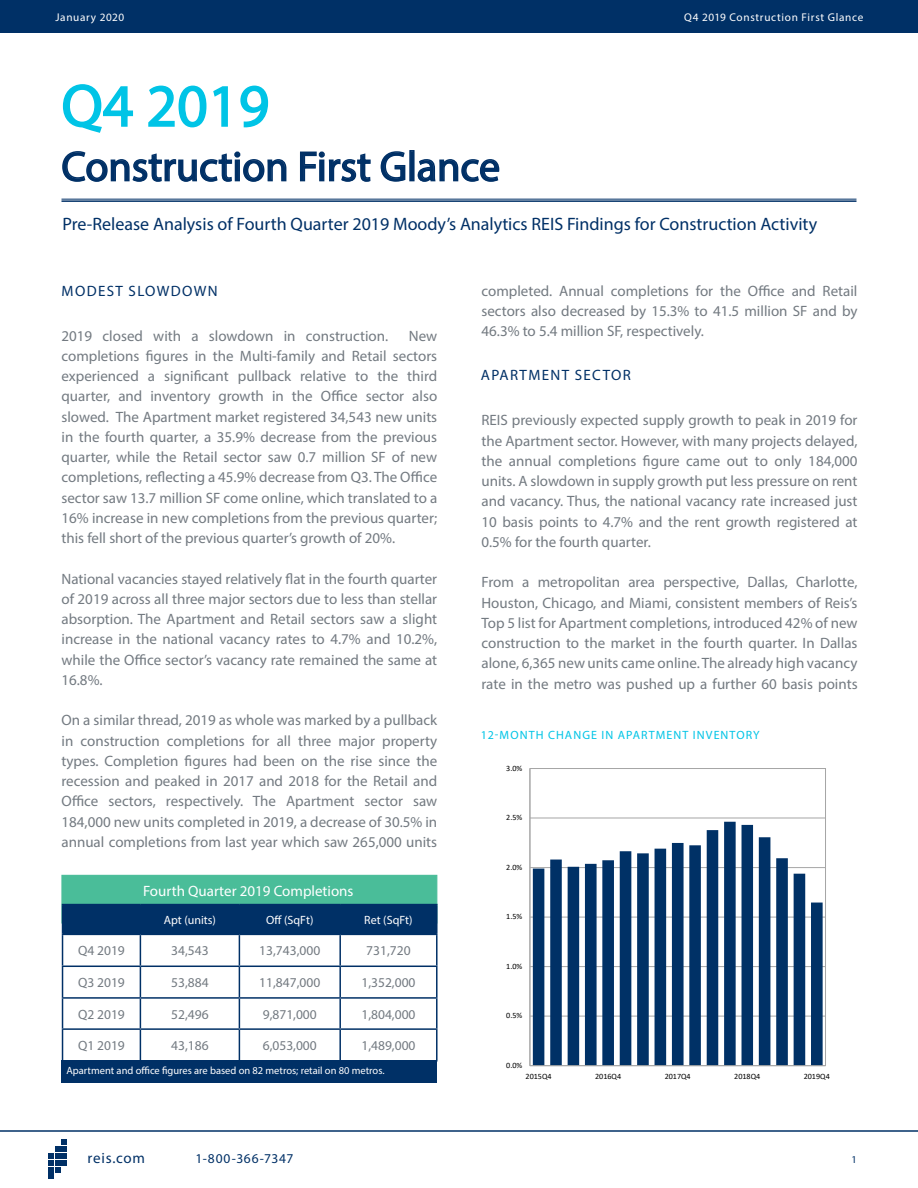
<style>
.page{position:relative;width:918px;height:1188px;background:#fff}
.page>*{position:absolute;margin:0;border:0;box-sizing:border-box;transform-origin:0 0}
.t1{font:60px "Myriad Pro";color:#00c4e6}
.t2{font:42px "Myriad Pro";color:#003066}
.t3{font:18px "Myriad Pro";color:#003066}
.t4{font:15px/20.2px "Myriad Pro";color:#737a81;text-align:justify}
.t5{font:15px "Myriad Pro";letter-spacing:.09em;color:#003066}
.t6{font:15px "Myriad Pro";color:#fff}
.t7{font:13.5px "Myriad Pro";color:#737a81}
.t8{font:13.5px "Myriad Pro";letter-spacing:.06em;color:#003066}
.t9{font:12px "Myriad Pro";letter-spacing:.09em;color:#00c4e6}
.t10{font:12px "Myriad Pro";color:#fff}
.t11{font:11.25px "Myriad Pro";letter-spacing:.06em;color:#fff}
.t12{font:10.5px "Myriad Pro";color:#fff}
.t13{font:10.5px "Myriad Pro";color:#003066}
.t14{font:8.1px "Calibri";letter-spacing:.005em;color:#000}
</style>
<div class="page">
<div style="left:0;top:0;width:918px;height:33px;background:#003066"></div>
<svg style="left:48px;top:1140px;width:19px;height:39px"></svg>
<hr style="left:0;top:1130px;width:918px;height:2px;background:#003066">
<div style="left:62px;top:1060px;width:375px;height:23px;background:#003066"></div>
<svg style="left:62px;top:84px;width:72px;height:49px"></svg>
<svg style="left:148px;top:85px;width:80px;height:43px"></svg>
<svg style="left:240px;top:85px;width:29px;height:43px"></svg>
<svg style="left:62px;top:151px;width:225px;height:31px"></svg>
<svg style="left:300px;top:151px;width:71px;height:31px"></svg>
<svg style="left:380px;top:151px;width:26px;height:31px"></svg>
<div style="left:409px;top:150px;width:6px;height:31px;border:2px solid #003066"></div>
<svg style="left:417px;top:159px;width:83px;height:23px"></svg>
<hr style="left:62px;top:199px;width:794px;height:1px;background:#003066">
<hr style="left:62px;top:200px;width:794px;height:2px;background:#003066">
<hr style="left:530px;top:1016px;width:296px;height:1px;background:#a6a6a6">
<hr style="left:530px;top:966px;width:296px;height:1px;background:#a6a6a6">
<hr style="left:530px;top:917px;width:296px;height:1px;background:#a6a6a6">
<hr style="left:530px;top:867px;width:296px;height:1px;background:#a6a6a6">
<hr style="left:530px;top:818px;width:296px;height:1px;background:#a6a6a6">
<svg style="left:533px;top:822px;width:290px;height:243px;fill:#003166"></svg>
<hr style="left:530px;top:769px;width:1px;height:297px;background:#a6a6a6">
<hr style="left:530px;top:1065px;width:296px;height:1px;background:#a6a6a6">
<div style="left:61px;top:875px;width:376px;height:49px;background:#4abd99"></div>
<hr style="left:62px;top:904px;width:78px;height:1px;background:#003066">
<hr style="left:140px;top:904px;width:99px;height:1px;background:#003066">
<hr style="left:239px;top:904px;width:101px;height:1px;background:#003066">
<div style="left:62px;top:905px;width:374px;height:29px;background:#003066"></div>
<hr style="left:340px;top:904px;width:98px;height:1px;background:#003066">
<hr style="left:339px;top:905px;width:2px;height:29px;background:#003066">
<hr style="left:436px;top:905px;width:2px;height:29px;background:#003066">
<hr style="left:62px;top:934px;width:78px;height:1px;background:#003066">
<hr style="left:62px;top:935px;width:1px;height:31px;background:#003066">
<hr style="left:140px;top:934px;width:99px;height:1px;background:#003066">
<hr style="left:140px;top:935px;width:1px;height:31px;background:#003066">
<hr style="left:239px;top:934px;width:101px;height:1px;background:#003066">
<hr style="left:239px;top:935px;width:1px;height:31px;background:#003066">
<hr style="left:340px;top:934px;width:98px;height:1px;background:#003066">
<hr style="left:339px;top:935px;width:2px;height:31px;background:#003066">
<hr style="left:436px;top:935px;width:2px;height:31px;background:#003066">
<hr style="left:62px;top:966px;width:78px;height:1px;background:#003066">
<hr style="left:62px;top:967px;width:1px;height:30px;background:#003066">
<hr style="left:140px;top:966px;width:99px;height:1px;background:#003066">
<hr style="left:140px;top:967px;width:1px;height:30px;background:#003066">
<hr style="left:239px;top:966px;width:101px;height:1px;background:#003066">
<hr style="left:239px;top:967px;width:1px;height:30px;background:#003066">
<hr style="left:340px;top:966px;width:98px;height:1px;background:#003066">
<hr style="left:339px;top:967px;width:2px;height:30px;background:#003066">
<hr style="left:436px;top:967px;width:2px;height:30px;background:#003066">
<hr style="left:62px;top:997px;width:78px;height:2px;background:#003066">
<svg style="left:62px;top:999px;width:1px;height:29px"></svg>
<hr style="left:140px;top:997px;width:99px;height:2px;background:#003066">
<svg style="left:140px;top:999px;width:1px;height:29px"></svg>
<hr style="left:239px;top:997px;width:101px;height:2px;background:#003066">
<svg style="left:239px;top:999px;width:1px;height:29px"></svg>
<hr style="left:340px;top:997px;width:98px;height:2px;background:#003066">
<hr style="left:339px;top:999px;width:2px;height:29px;background:#003066">
<hr style="left:436px;top:999px;width:2px;height:29px;background:#003066">
<hr style="left:62px;top:1028px;width:78px;height:2px;background:#003066">
<hr style="left:62px;top:1030px;width:1px;height:30px;background:#003066">
<hr style="left:140px;top:1028px;width:99px;height:2px;background:#003066">
<hr style="left:140px;top:1030px;width:1px;height:30px;background:#003066">
<hr style="left:239px;top:1028px;width:101px;height:2px;background:#003066">
<hr style="left:239px;top:1030px;width:1px;height:30px;background:#003066">
<hr style="left:340px;top:1028px;width:98px;height:2px;background:#003066">
<hr style="left:339px;top:1030px;width:2px;height:30px;background:#003066">
<hr style="left:436px;top:1030px;width:2px;height:30px;background:#003066">
<hr style="left:340px;top:1060px;width:98px;height:2px;background:#003066">
<p class="t11" style="left:56px;top:10px;width:70px">January 2020</p>
<p class="t11" style="left:684px;top:10px;width:181px">Q4 2019 Construction First Glance</p>
<h1 class="t1" style="left:62px;top:69px;width:209px">Q4 2019</h1>
<h2 class="t2" style="left:62px;top:141px;width:440px">Construction First Glance</h2>
<p class="t3" style="left:62px;top:213px;width:756px">Pre-Release Analysis of Fourth Quarter 2019 Moody’s Analytics REIS Findings for Construction Activity</p>
<p class="t5" style="left:62px;top:281px;width:158px">MODEST SLOWDOWN</p>
<p class="t4" style="left:62px;top:325px;width:328px">2019 closed with a slowdown in construction.</p>
<p class="t4" style="left:62px;top:325px;width:377px;text-indent:347px">New completions figures in the Multi-family and Retail sectors experienced a significant pullback relative to the third quarter, and inventory growth in the Office sector also slowed. The Apartment market registered 34,543 new units in the fourth quarter, a 35.9% decrease from the previous quarter, while the Retail sector saw 0.7 million SF of new completions, reflecting a 45.9% decrease from Q3. The Office sector saw 13.7 million SF come online, which translated to a 16% increase in new completions from the previous quarter; this fell short of the previous quarter’s growth of 20%.</p>
<p class="t4" style="left:62px;top:568px;width:377px">National vacancies stayed relatively flat in the fourth quarter of 2019 across all three major sectors due to less than stellar absorption. The Apartment and Retail sectors saw a slight increase in the national vacancy rates to 4.7% and 10.2%, while the Office sector’s vacancy rate remained the same at 16.8%.</p>
<p class="t4" style="left:62px;top:710px;width:377px">On a similar thread, 2019 as whole was marked by a pullback in construction completions for all three major property types. Completion figures had been on the rise since the recession and peaked in 2017 and 2018 for the Retail and Office sectors, respectively. The Apartment sector saw 184,000 new units completed in 2019, a decrease of 30.5% in annual completions from last year which saw 265,000 units</p>
<p class="t6" style="left:143px;top:881px;width:212px">Fourth Quarter 2019 Completions</p>
<p class="t10" style="left:164px;top:913px;width:54px">Apt (units)</p>
<p class="t10" style="left:266px;top:913px;width:49px">Off (SqFt)</p>
<p class="t10" style="left:364px;top:913px;width:50px">Ret (SqFt)</p>
<p class="t7" style="left:78px;top:943px;width:48px">Q4 2019</p>
<p class="t7" style="left:171px;top:943px;width:39px">34,543</p>
<p class="t7" style="left:259px;top:943px;width:62px">13,743,000</p>
<p class="t7" style="left:366px;top:943px;width:46px">731,720</p>
<p class="t7" style="left:78px;top:974px;width:48px">Q3 2019</p>
<p class="t7" style="left:171px;top:974px;width:39px">53,884</p>
<p class="t7" style="left:259px;top:974px;width:62px">11,847,000</p>
<p class="t7" style="left:361px;top:974px;width:56px">1,352,000</p>
<p class="t7" style="left:78px;top:1006px;width:48px">Q2 2019</p>
<p class="t7" style="left:171px;top:1006px;width:39px">52,496</p>
<p class="t7" style="left:263px;top:1006px;width:56px">9,871,000</p>
<p class="t7" style="left:361px;top:1006px;width:56px">1,804,000</p>
<p class="t7" style="left:78px;top:1037px;width:48px">Q1 2019</p>
<p class="t7" style="left:171px;top:1037px;width:39px">43,186</p>
<p class="t7" style="left:263px;top:1037px;width:56px">6,053,000</p>
<p class="t7" style="left:361px;top:1037px;width:56px">1,489,000</p>
<p class="t12" style="left:67px;top:1064px;width:320px">Apartment and office figures are based on 82 metros; retail on 80 metros.</p>
<p class="t4" style="left:482px;top:280px;width:378px">completed. Annual completions for the Office and Retail sectors also decreased by 15.3% to 41.5 million SF and by 46.3% to 5.4 million SF, respectively.</p>
<p class="t5" style="left:481px;top:366px;width:151px">APARTMENT SECTOR</p>
<p class="t4" style="left:481px;top:410px;width:378px">REIS previously expected supply growth to peak in 2019 for the Apartment sector. However, with many projects delayed, the annual completions figure came out to only 184,000 units. A slowdown in supply growth put less pressure on rent and vacancy. Thus, the national vacancy rate increased just 10 basis points to 4.7% and the rent growth registered at 0.5% for the fourth quarter.</p>
<p class="t4" style="left:481px;top:572px;width:378px">From a metropolitan area perspective, Dallas, Charlotte, Houston, Chicago, and Miami, consistent members of Reis’s Top 5 list for Apartment completions, introduced 42% of new construction to the market in the fourth quarter. In Dallas alone, 6,365 new units came online. The already high vacancy rate in the metro was pushed up a further 60 basis points</p>
<p class="t9" style="left:481px;top:727px;width:280px">12-MONTH CHANGE IN APARTMENT INVENTORY</p>
<p class="t14" style="left:506px;top:762px;width:18px">3.0%</p>
<p class="t14" style="left:506px;top:812px;width:18px">2.5%</p>
<p class="t14" style="left:506px;top:862px;width:18px">2.0%</p>
<p class="t14" style="left:506px;top:911px;width:18px">1.5%</p>
<p class="t14" style="left:506px;top:961px;width:18px">1.0%</p>
<p class="t14" style="left:506px;top:1010px;width:18px">0.5%</p>
<p class="t14" style="left:506px;top:1060px;width:18px">0.0%</p>
<p class="t14" style="left:526px;top:1070px;width:28px">2015Q4</p>
<p class="t14" style="left:595px;top:1070px;width:28px">2016Q4</p>
<p class="t14" style="left:665px;top:1070px;width:28px">2017Q4</p>
<p class="t14" style="left:734px;top:1070px;width:28px">2018Q4</p>
<p class="t14" style="left:804px;top:1070px;width:28px">2019Q4</p>
<p class="t5" style="left:88px;top:1149px;width:59px">reis.com</p>
<p class="t8" style="left:196px;top:1150px;width:99px">1-800-366-7347</p>
<p class="t13" style="left:851px;top:1153px;width:7px">1</p>
</div>
